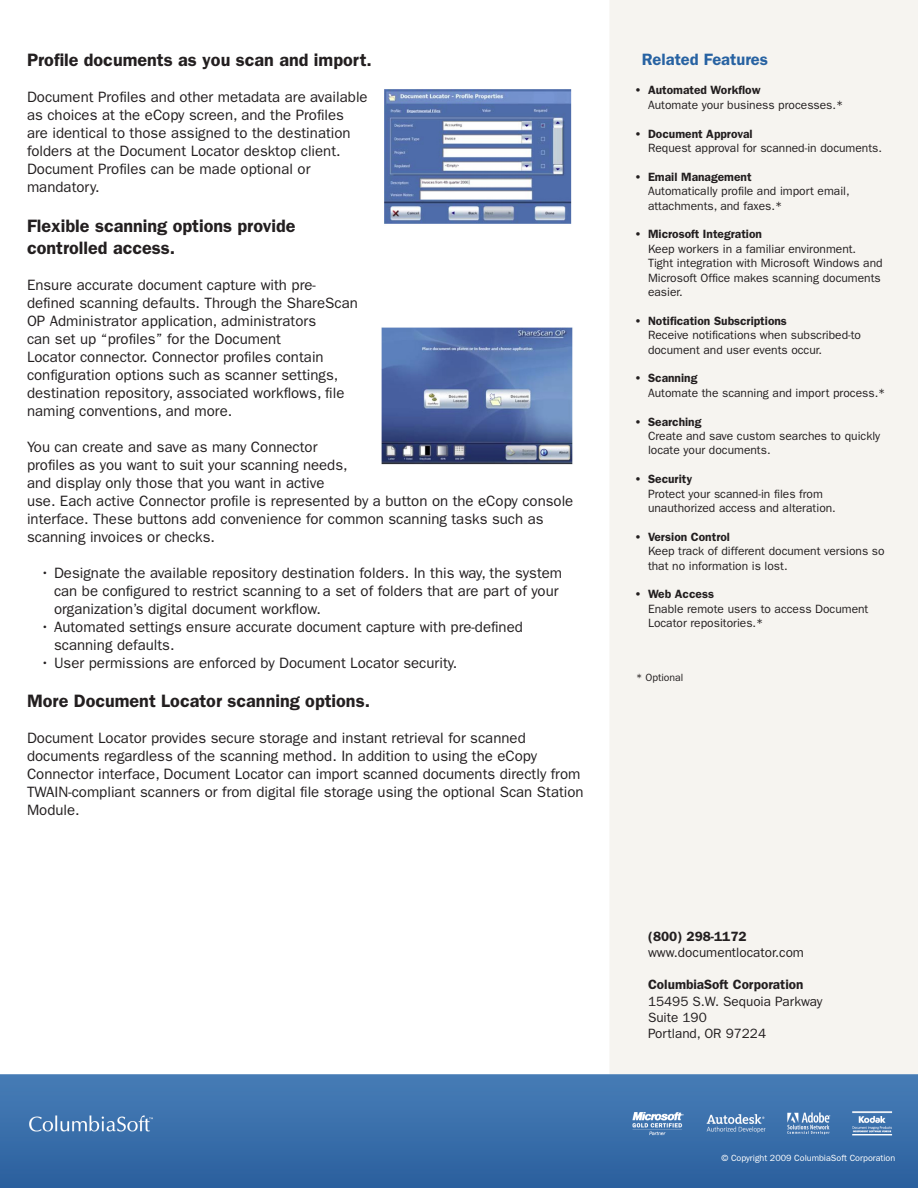
<style>
.page{position:relative;width:918px;height:1188px;background:#fff}
.page>*{position:absolute;margin:0;border:0;box-sizing:border-box;transform-origin:0 0}
.t1{font:600 18px/21.6px "ITC Franklin Gothic Std";color:#231f20}
.t2{font:600 16.5px "ITC Franklin Gothic Std";color:#2762a2}
.Paragraph{font:15px/18px "ITC Franklin Gothic Std";color:#231f20}
.Paragraph_Bullet{font:15px/18px "ITC Franklin Gothic Std";color:#231f20}
.Paragraph-2{font:13.5px "ITC Franklin Gothic Std";color:#231f20}
.Paragraph-3{font:600 13.5px "ITC Franklin Gothic Std";color:#231f20}
.Right_Panel{font:12px/14.4px "ITC Franklin Gothic Std";color:#231f20}
.Paragraph-4{font:10.5px "ITC Franklin Gothic Std";color:#231f20}
.copyright{font:9px "ITC Franklin Gothic Std";color:#fff}
.s1{font-weight:600}
</style>
<div class="page">
<img style="left:0;top:0;width:918px;height:1188px">
<img style="left:381px;top:86px;width:193px;height:141px">
<img style="left:379px;top:324px;width:198px;height:143px">
<p class="t1" style="left:27px;top:49px;width:347px">Profile documents as you scan and import.</p>
<p class="Paragraph" style="left:27px;top:88px;width:342px">Document Profiles and other metadata are available as choices at the eCopy screen, and the Profiles are identical to those assigned to the destination folders at the Document Locator desktop client.<br>Document Profiles can be made optional or mandatory.</p>
<p class="t1" style="left:27px;top:215px;width:270px">Flexible scanning options provide controlled access.</p>
<p class="Paragraph" style="left:27px;top:276px;width:332px">Ensure accurate document capture with pre&shy;defined scanning defaults. Through the ShareScan OP Administrator application, administrators<br>can set up “profiles” for the Document<br>Locator connector. Connector profiles contain configuration options such as scanner settings, destination repository, associated workflows, file naming conventions, and more.</p>
<p class="Paragraph" style="left:27px;top:438px;width:548px">You can create and save as many Connector<br>profiles as you want to suit your scanning needs,<br>and display only those that you want in active<br>use. Each active Connector profile is represented by a button on the eCopy console interface. These buttons add convenience for common scanning tasks such as scanning invoices or checks.</p>
<p class="Paragraph_Bullet" style="left:54px;top:564px;width:510px;text-indent:-14px">• Designate the available repository destination folders. In this way, the system can be configured to restrict scanning to a set of folders that are part of your organization’s digital document workflow.</p>
<p class="Paragraph_Bullet" style="left:54px;top:618px;width:470px;text-indent:-14px">• Automated settings ensure accurate document capture with pre-defined scanning defaults.</p>
<p class="Paragraph_Bullet" style="left:40px;top:654px;width:418px">• User permissions are enforced by Document Locator security.</p>
<p class="t1" style="left:27px;top:690px;width:345px">More Document Locator scanning options.</p>
<p class="Paragraph" style="left:27px;top:729px;width:558px">Document Locator provides secure storage and instant retrieval for scanned documents regardless of the scanning method. In addition to using the eCopy Connector interface, Document Locator can import scanned documents directly from TWAIN-compliant scanners or from digital file storage using the optional Scan Station Module.</p>
<p class="t2" style="left:642px;top:50px;width:128px">Related Features</p>
<p class="Right_Panel" style="left:648px;top:83px;width:197px;text-indent:-14px"><span class="s1">• Automated Workflow<br></span>Automate your business processes.*</p>
<p class="Right_Panel" style="left:648px;top:126px;width:236px;text-indent:-14px"><span class="s1">• Document Approval<br></span>Request approval for scanned-in documents.</p>
<p class="Right_Panel" style="left:648px;top:170px;width:203px;text-indent:-14px"><span class="s1">• Email Management<br></span>Automatically profile and import email, attachments, and faxes.*</p>
<p class="Right_Panel" style="left:648px;top:227px;width:236px;text-indent:-14px"><span class="s1">• Microsoft Integration<br></span>Keep workers in a familiar environment.<br>Tight integration with Microsoft Windows and<br>Microsoft Office makes scanning documents easier.</p>
<p class="Right_Panel" style="left:648px;top:314px;width:215px;text-indent:-14px"><span class="s1">• Notification Subscriptions<br></span>Receive notifications when subscribed-to document and user events occur.</p>
<p class="Right_Panel" style="left:648px;top:371px;width:239px;text-indent:-14px"><span class="s1">• Scanning<br></span>Automate the scanning and import process.*</p>
<p class="Right_Panel" style="left:648px;top:414px;width:234px;text-indent:-14px"><span class="s1">• Searching<br></span>Create and save custom searches to quickly locate your documents.</p>
<p class="Right_Panel" style="left:648px;top:472px;width:189px;text-indent:-14px"><span class="s1">• Security<br></span>Protect your scanned-in files from unauthorized access and alteration.</p>
<p class="Right_Panel" style="left:648px;top:530px;width:238px;text-indent:-14px"><span class="s1">• Version Control<br></span>Keep track of different document versions so that no information is lost.</p>
<p class="Right_Panel" style="left:648px;top:587px;width:222px;text-indent:-14px"><span class="s1">• Web Access<br></span>Enable remote users to access Document<br>Locator repositories.*</p>
<p class="Paragraph-4" style="left:636px;top:672px;width:49px">* Optional</p>
<p class="Paragraph-3" style="left:648px;top:928px;width:100px">(800) 298-1172</p>
<p class="Paragraph-2" style="left:648px;top:945px;width:158px">www.documentlocator.com</p>
<p class="Paragraph-3" style="left:648px;top:977px;width:157px">ColumbiaSoft Corporation</p>
<p class="Paragraph-2" style="left:648px;top:993px;width:176px">15495 S.W. Sequoia Parkway</p>
<p class="Paragraph-2" style="left:648px;top:1009px;width:60px">Suite 190</p>
<p class="Paragraph-2" style="left:648px;top:1026px;width:120px">Portland, OR 97224</p>
<p class="copyright" style="left:721px;top:1153px;width:175px">© Copyright 2009 ColumbiaSoft Corporation</p>
</div>
